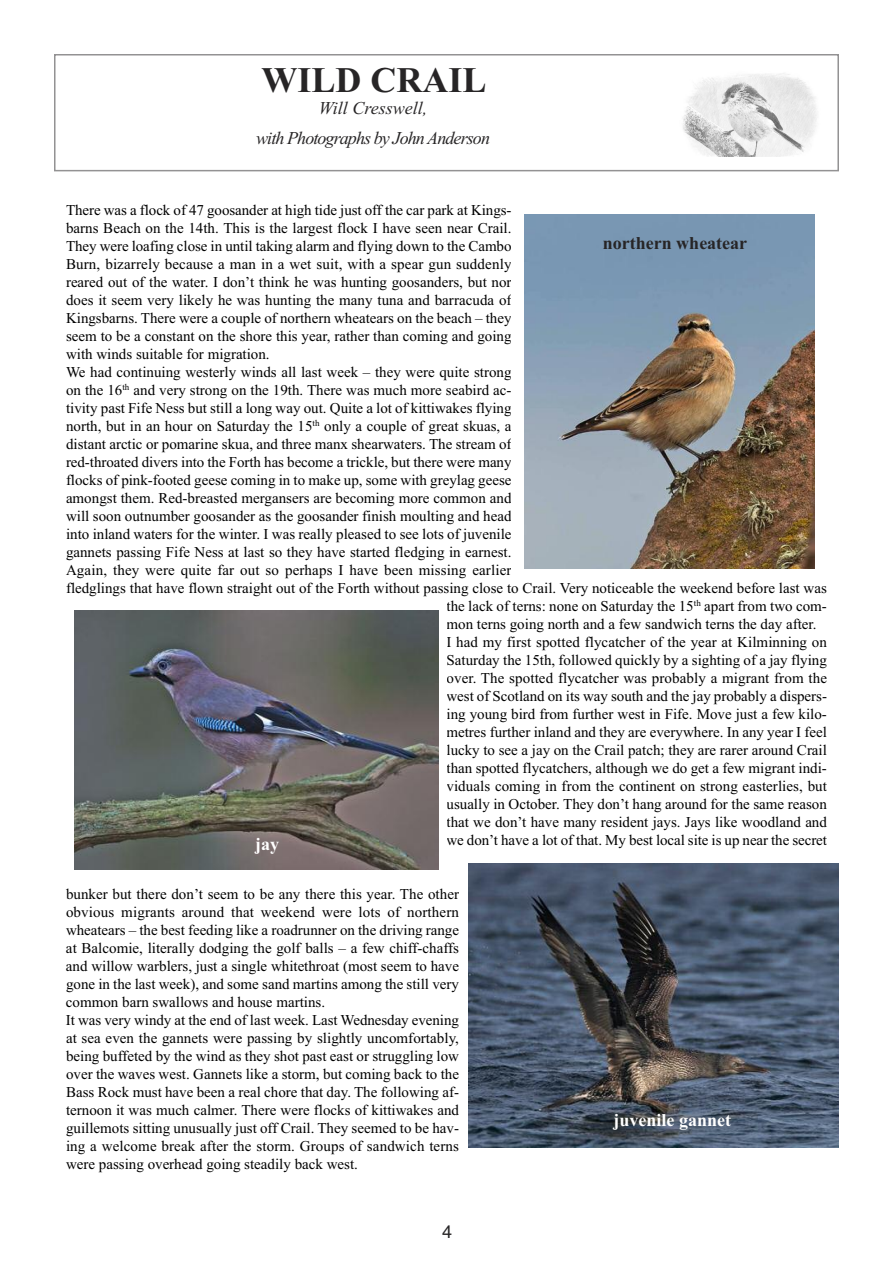
<style>
.page{position:relative;width:893px;height:1263px;background:#fff}
.page>*{position:absolute;margin:0;border:0;box-sizing:border-box;transform-origin:0 0}
.t1{font:700 36px "Times New Roman";color:#272526}
.t2{font:italic 18px/30px "Times New Roman";letter-spacing:-.05em;color:#272526;text-align:center}
.t3{font:700 18px "Times New Roman";color:#fff}
.t4{font:700 18px "Times New Roman";color:#272526}
.t5{font:18px "Helvetica";color:#272526}
.t6{font:15px/18px "Times New Roman";color:#000}
</style>
<div class="page">
<div style="left:54px;top:54px;width:785px;height:117px;border:2px solid #939293"></div>
<img style="left:683px;top:73px;width:134px;height:84px">
<img style="left:525px;top:215px;width:289px;height:354px">
<img style="left:75px;top:610px;width:363px;height:259px">
<img style="left:468px;top:863px;width:371px;height:284px">
<h1 class="t1" style="left:262px;top:58px;width:227px">WILD CRAIL</h1>
<p class="t2" style="left:256px;top:93px;width:235px">Will Cresswell,<br>with Photographs by John Anderson</p>
<p class="t6" style="left:66px;top:200px;width:447px">There was a flock of 47 goosander at high tide just off the car park at Kings-</p>
<p class="t6" style="left:66px;top:218px;width:447px">barns Beach on the 14th. This is the largest flock I have seen near Crail.</p>
<p class="t6" style="left:66px;top:236px;width:447px">They were loafing close in until taking alarm and flying down to the Cambo</p>
<p class="t6" style="left:66px;top:254px;width:447px">Burn, bizarrely because a man in a wet suit, with a spear gun suddenly</p>
<p class="t6" style="left:66px;top:272px;width:447px">reared out of the water. I don’t think he was hunting goosanders, but nor</p>
<p class="t6" style="left:66px;top:290px;width:447px">does it seem very likely he was hunting the many tuna and barracuda of</p>
<p class="t6" style="left:66px;top:308px;width:447px">Kingsbarns. There were a couple of northern wheatears on the beach – they</p>
<p class="t6" style="left:66px;top:326px;width:447px">seem to be a constant on the shore this year, rather than coming and going</p>
<p class="t6" style="left:66px;top:344px;width:205px">with winds suitable for migration.</p>
<p class="t6" style="left:66px;top:362px;width:447px">We had continuing westerly winds all last week – they were quite strong</p>
<p class="t6" style="left:66px;top:380px;width:447px">on the 16<sup>th</sup> and very strong on the 19th. There was much more seabird ac-</p>
<p class="t6" style="left:66px;top:398px;width:447px">tivity past Fife Ness but still a long way out. Quite a lot of kittiwakes flying</p>
<p class="t6" style="left:66px;top:416px;width:447px">north, but in an hour on Saturday the 15<sup>th</sup> only a couple of great skuas, a</p>
<p class="t6" style="left:66px;top:434px;width:447px">distant arctic or pomarine skua, and three manx shearwaters. The stream of</p>
<p class="t6" style="left:66px;top:452px;width:447px">red-throated divers into the Forth has become a trickle, but there were many</p>
<p class="t6" style="left:66px;top:470px;width:447px">flocks of pink-footed geese coming in to make up, some with greylag geese</p>
<p class="t6" style="left:66px;top:488px;width:447px">amongst them. Red-breasted mergansers are becoming more common and</p>
<p class="t6" style="left:66px;top:506px;width:447px">will soon outnumber goosander as the goosander finish moulting and head</p>
<p class="t6" style="left:66px;top:524px;width:447px">into inland waters for the winter. I was really pleased to see lots of juvenile</p>
<p class="t6" style="left:66px;top:542px;width:447px">gannets passing Fife Ness at last so they have started fledging in earnest.</p>
<p class="t6" style="left:66px;top:560px;width:447px">Again, they were quite far out so perhaps I have been missing earlier</p>
<p class="t6" style="left:66px;top:578px;width:762px">fledglings that have flown straight out of the Forth without passing close to Crail. Very noticeable the weekend before last was</p>
<p class="t6" style="left:446px;top:596px;width:382px">the lack of terns: none on Saturday the 15<sup>th</sup> apart from two com-</p>
<p class="t6" style="left:446px;top:614px;width:371px">mon terns going north and a few sandwich terns the day after.</p>
<p class="t6" style="left:446px;top:632px;width:382px">I had my first spotted flycatcher of the year at Kilminning on</p>
<p class="t6" style="left:446px;top:650px;width:382px">Saturday the 15th, followed quickly by a sighting of a jay flying</p>
<p class="t6" style="left:446px;top:668px;width:382px">over. The spotted flycatcher was probably a migrant from the</p>
<p class="t6" style="left:446px;top:686px;width:382px">west of Scotland on its way south and the jay probably a dispers-</p>
<p class="t6" style="left:446px;top:704px;width:382px">ing young bird from further west in Fife. Move just a few kilo-</p>
<p class="t6" style="left:446px;top:722px;width:382px">metres further inland and they are everywhere. In any year I feel</p>
<p class="t6" style="left:446px;top:740px;width:382px">lucky to see a jay on the Crail patch; they are rarer around Crail</p>
<p class="t6" style="left:446px;top:758px;width:382px">than spotted flycatchers, although we do get a few migrant indi-</p>
<p class="t6" style="left:446px;top:776px;width:382px">viduals coming in from the continent on strong easterlies, but</p>
<p class="t6" style="left:446px;top:794px;width:382px">usually in October. They don’t hang around for the same reason</p>
<p class="t6" style="left:446px;top:812px;width:382px">that we don’t have many resident jays. Jays like woodland and</p>
<p class="t6" style="left:446px;top:830px;width:382px">we don’t have a lot of that. My best local site is up near the secret</p>
<p class="t4" style="left:603px;top:232px;width:146px">northern wheatear</p>
<p class="t3" style="left:255px;top:833px;width:25px">jay</p>
<p class="t6" style="left:66px;top:884px;width:395px">bunker but there don’t seem to be any there this year. The other obvious migrants around that weekend were lots of northern wheatears – the best feeding like a roadrunner on the driving range at Balcomie, literally dodging the golf balls – a few chiff-chaffs and willow warblers, just a single whitethroat (most seem to have gone in the last week), and some sand martins among the still very common barn swallows and house martins.<br>It was very windy at the end of last week. Last Wednesday evening at sea even the gannets were passing by slightly uncomfortably, being buffeted by the wind as they shot past east or struggling low over the waves west. Gannets like a storm, but coming back to the Bass Rock must have been a real chore that day. The following af&shy;ternoon it was much calmer. There were flocks of kittiwakes and guillemots sitting unusually just off Crail. They seemed to be hav&shy;ing a welcome break after the storm. Groups of sandwich terns were passing overhead going steadily back west.</p>
<p class="t5" style="left:442px;top:1221px;width:12px">4</p>
<p class="t3" style="left:613px;top:1109px;width:119px">juvenile gannet</p>
</div>
